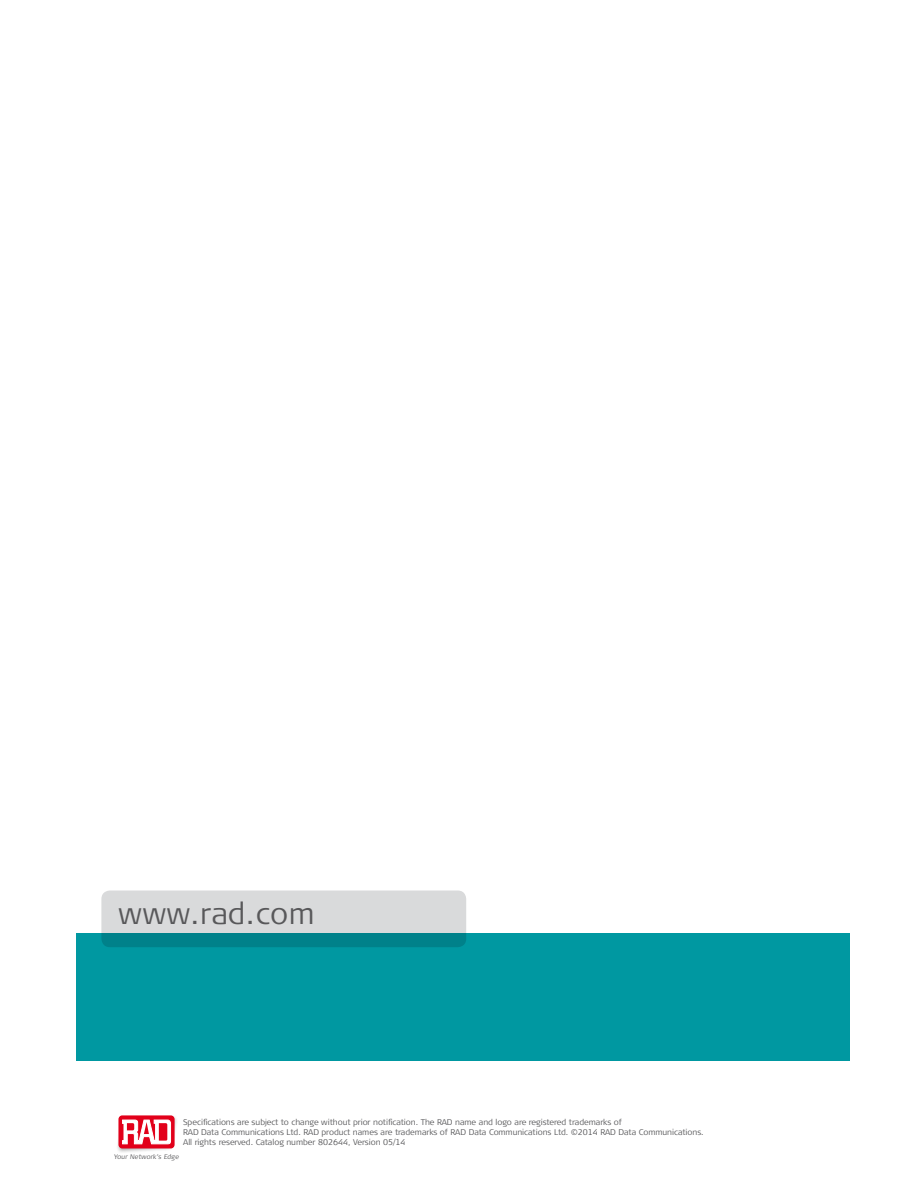
<style>
.page{position:relative;width:918px;height:1188px;background:#fff}
.page>*{position:absolute;margin:0;border:0;box-sizing:border-box;transform-origin:0 0}
.t1{font:300 30px "Signa Column";letter-spacing:.015em;color:#58585a}
.t2{font:300 8.25px/9.9px "Signa Column";letter-spacing:-.005em;color:#58585a}
.t3{font:300 6.6px "Signa Column";color:#58585a}
</style>
<div class="page">
<div style="left:116px;top:1115px;width:62px;height:39px;background:#000;opacity:.4"></div>
<div style="left:118px;top:1115px;width:57px;height:33px;background:#e2001a;border-radius:4px"></div>
<svg style="left:119px;top:1119px;width:55px;height:29px"></svg>
<div style="left:77px;top:933px;width:773px;height:127px;background:#0098a1"></div>
<svg style="left:101px;top:891px;width:365px;height:56px;background:#a2c3c6"></svg>
<h1 class="t1" style="left:119px;top:897px;width:197px">www.rad.com</h1>
<p class="t2" style="left:183px;top:1117px;width:522px">Specifications are subject to change without prior notification. The RAD name and logo are registered trademarks of<br>RAD Data Communications Ltd. RAD product names are trademarks of RAD Data Communications Ltd. ©2014 RAD Data Communications.<br>All rights reserved. Catalog number 802644, Version 05/14</p>
<p class="t3" style="left:114px;top:1153px;width:67px">Your Network’s Edge</p>
</div>
